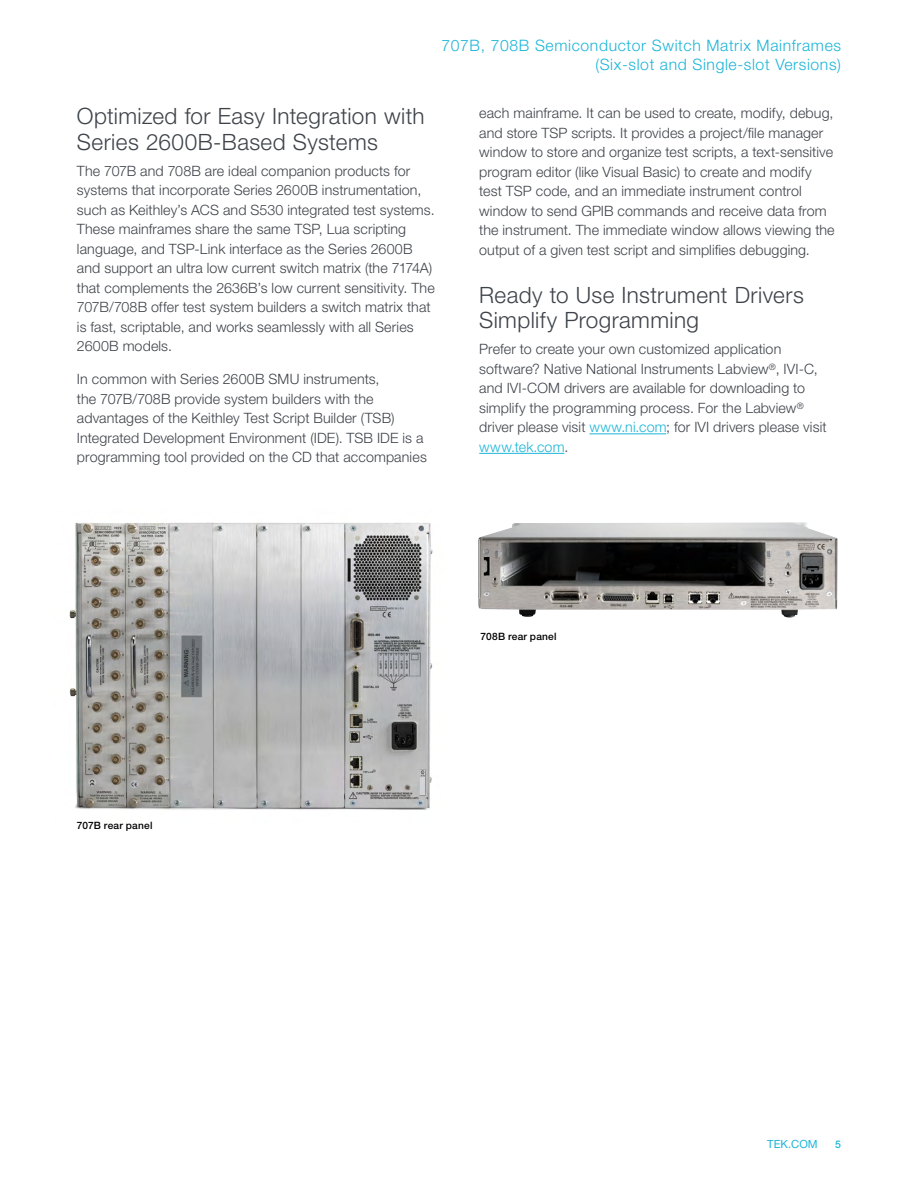
<style>
.page{position:relative;width:918px;height:1188px;background:#fff}
.page>*{position:absolute;margin:0;border:0;box-sizing:border-box;transform-origin:0 0}
.t1{font:300 22.5px/25.5px "Helvetica Neue LT Std";letter-spacing:.015em;color:#3e434a}
.t2{font:300 15.75px/18.9px "Helvetica Neue LT Std";letter-spacing:.04em;color:#1cb5d8;text-align:right}
.t3{font:300 14.25px/19.5px "Helvetica Neue LT Std";letter-spacing:.01em;color:#3e434a}
.t4{font:11.25px "Helvetica Neue LT Std";color:#1cb5d8}
.t5{font:500 10.5px "Helvetica Neue LT Std";color:#1cb5d8}
.t6{font:500 10.2px "Helvetica Neue LT Std";letter-spacing:.025em;color:#000}
.s1{color:#1cb5d8}
</style>
<div class="page">
<hr style="left:590px;top:433px;width:76px;height:1px;background:#1cb5d8">
<hr style="left:479px;top:453px;width:85px;height:1px;background:#1cb5d8">
<img style="left:69px;top:522px;width:364px;height:288px">
<img style="left:478px;top:522px;width:360px;height:96px">
<p class="t2" style="left:441px;top:36px;width:401px">707B, 708B Semiconductor Switch Matrix Mainframes (Six-slot and Single-slot Versions)</p>
<h1 class="t1" style="left:77px;top:103px;width:349px">Optimized for Easy Integration with<br>Series 2600B-Based Systems</h1>
<p class="t3" style="left:77px;top:161px;width:359px">The 707B and 708B are ideal companion products for systems that incorporate Series 2600B instrumentation, such as Keithley’s ACS and S530 integrated test systems.<br>These mainframes share the same TSP, Lua scripting language, and TSP-Link interface as the Series 2600B and support an ultra low current switch matrix (the 7174A) that complements the 2636B’s low current sensitivity. The 707B/708B offer test system builders a switch matrix that is fast, scriptable, and works seamlessly with all Series 2600B models.</p>
<p class="t3" style="left:77px;top:369px;width:351px">In common with Series 2600B SMU instruments,<br>the 707B/708B provide system builders with the advantages of the Keithley Test Script Builder (TSB)<br>Integrated Development Environment (IDE). TSB IDE is a programming tool provided on the CD that accompanies</p>
<p class="t3" style="left:479px;top:103px;width:357px">each mainframe. It can be used to create, modify, debug, and store TSP scripts. It provides a project/file manager window to store and organize test scripts, a text-sensitive program editor (like Visual Basic) to create and modify test TSP code, and an immediate instrument control window to send GPIB commands and receive data from the instrument. The immediate window allows viewing the output of a given test script and simplifies debugging.</p>
<h1 class="t1" style="left:479px;top:281px;width:326px">Ready to Use Instrument Drivers<br>Simplify Programming</h1>
<p class="t3" style="left:479px;top:339px;width:349px">Prefer to create your own customized application software? Native National Instruments Labview<sup>®</sup>, IVI-C, and IVI-COM drivers are available for downloading to simplify the programming process. For the Labview<sup>® </sup>driver please visit <span class="s1">www.ni.com</span>; for IVI drivers please visit <span class="s1">www.tek.com</span>.</p>
<p class="t6" style="left:481px;top:630px;width:78px">708B rear panel</p>
<p class="t6" style="left:77px;top:820px;width:77px">707B rear panel</p>
<p class="t4" style="left:767px;top:1138px;width:52px">TEK.COM</p>
<p class="t5" style="left:835px;top:1138px;width:7px">5</p>
</div>
